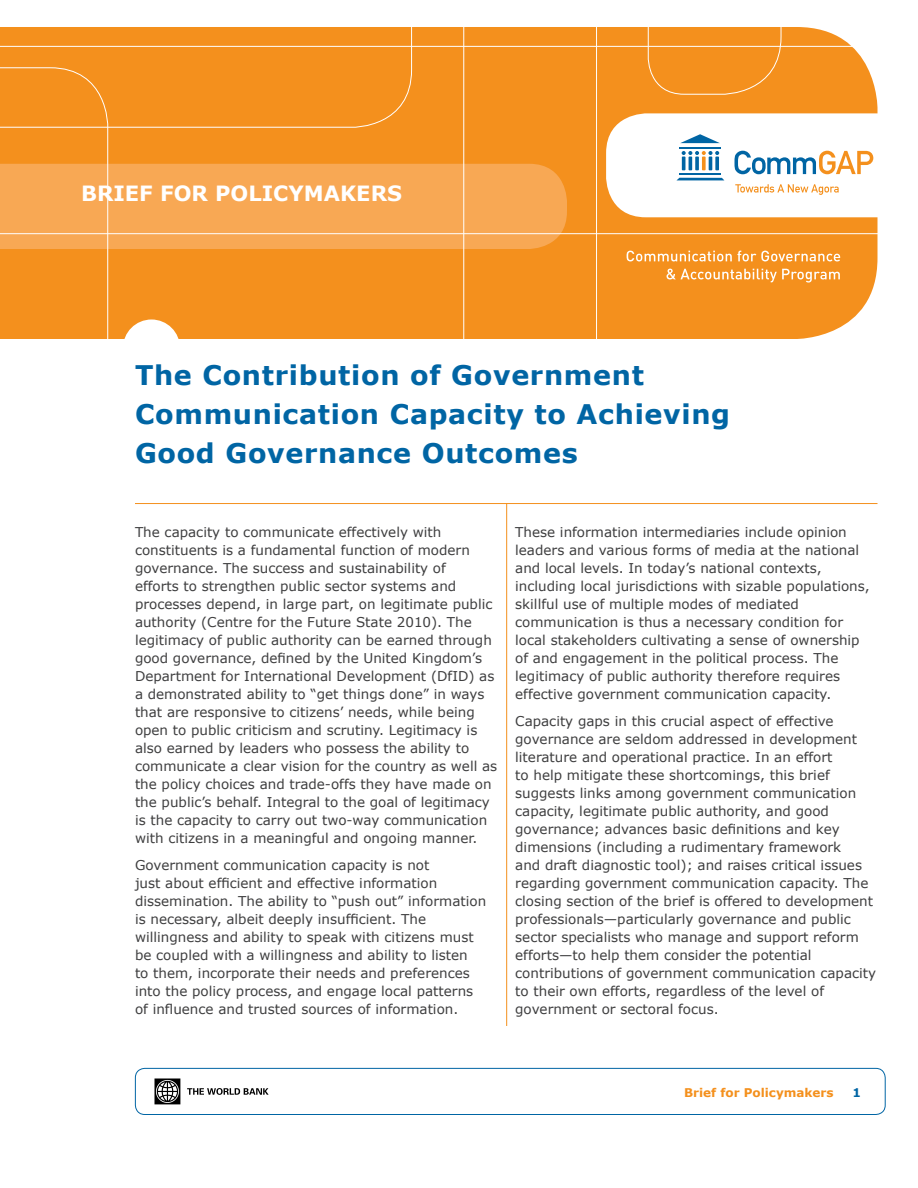
<style>
.page{position:relative;width:918px;height:1188px;background:#fff}
.page>*{position:absolute;margin:0;border:0;box-sizing:border-box;transform-origin:0 0}
.t1{font:700 27px/39px "Verdana";letter-spacing:.025em;color:#0065a4}
.White_Header_Title{font:700 21px "Verdana";color:#fff}
.BODY{font:13.5px/18px "Verdana";color:#3e3e3f}
.t2{font:700 12px "Verdana";color:#f4901d}
.s1{font-style:inherit}
.s2{color:#0065a4}
</style>
<div class="page">
<div style="left:135px;top:1068px;width:751px;height:47px;border:1px solid #0065a4;border-radius:9px"></div>
<svg style="left:187px;top:1088px;width:82px;height:7px"></svg>
<svg style="left:155px;top:1078px;width:25px;height:26px"></svg>
<svg style="left:0;top:27px;width:878px;height:206px;background:#f4a64e"></svg>
<svg style="left:0;top:233px;width:878px;height:106px;background:#f4972d"></svg>
<hr style="left:135px;top:503px;width:743px;height:1px;background:#f4901d">
<hr style="left:506px;top:503px;width:1px;height:523px;background:#f4901d">
<p class="White_Header_Title" style="left:81px;top:179px;width:323px"><span class="s1">BRIEF FOR</span> POLICYMAKERS</p>
<p class="t1" style="left:135px;top:355px;width:597px">The Contribution of Government<br>Communication Capacity to Achieving<br>Good Governance Outcomes</p>
<p class="BODY" style="left:135px;top:523px;width:364px">The capacity to communicate effectively with constituents is a fundamental function of modern governance. The success and sustainability of<br>efforts to strengthen public sector systems and processes depend, in large part, on legitimate public authority (Centre for the Future State 2010). The legitimacy of public authority can be earned through good governance, defined by the United Kingdom’s Department for International Development (DfID) as a demonstrated ability to “get things done” in ways that are responsive to citizens’ needs, while being open to public criticism and scrutiny. Legitimacy is also earned by leaders who possess the ability to communicate a clear vision for the country as well as the policy choices and trade-offs they have made on the public’s behalf. Integral to the goal of legitimacy is the capacity to carry out two-way communication with citizens in a meaningful and ongoing manner.</p>
<p class="BODY" style="left:135px;top:856px;width:353px">Government communication capacity is not<br>just about efficient and effective information dissemination. The ability to “push out” information is necessary, albeit deeply insufficient. The willingness and ability to speak with citizens must be coupled with a willingness and ability to listen<br>to them, incorporate their needs and preferences into the policy process, and engage local patterns of influence and trusted sources of information.</p>
<p class="BODY" style="left:515px;top:523px;width:356px">These information intermediaries include opinion leaders and various forms of media at the national and local levels. In today’s national contexts, including local jurisdictions with sizable populations, skillful use of multiple modes of mediated communication is thus a necessary condition for local stakeholders cultivating a sense of ownership of and engagement in the political process. The legitimacy of public authority therefore requires effective government communication capacity.</p>
<p class="BODY" style="left:515px;top:712px;width:362px">Capacity gaps in this crucial aspect of effective governance are seldom addressed in development literature and operational practice. In an effort<br>to help mitigate these shortcomings, this brief suggests links among government communication capacity, legitimate public authority, and good governance; advances basic definitions and key dimensions (including a rudimentary framework<br>and draft diagnostic tool); and raises critical issues regarding government communication capacity. The closing section of the brief is offered to development professionals—particularly governance and public sector specialists who manage and support reform efforts—to help them consider the potential contributions of government communication capacity to their own efforts, regardless of the level of government or sectoral focus.</p>
<p class="t2" style="left:684px;top:1084px;width:178px">Brief for Policymakers <span class="s2">1</span></p>
</div>
